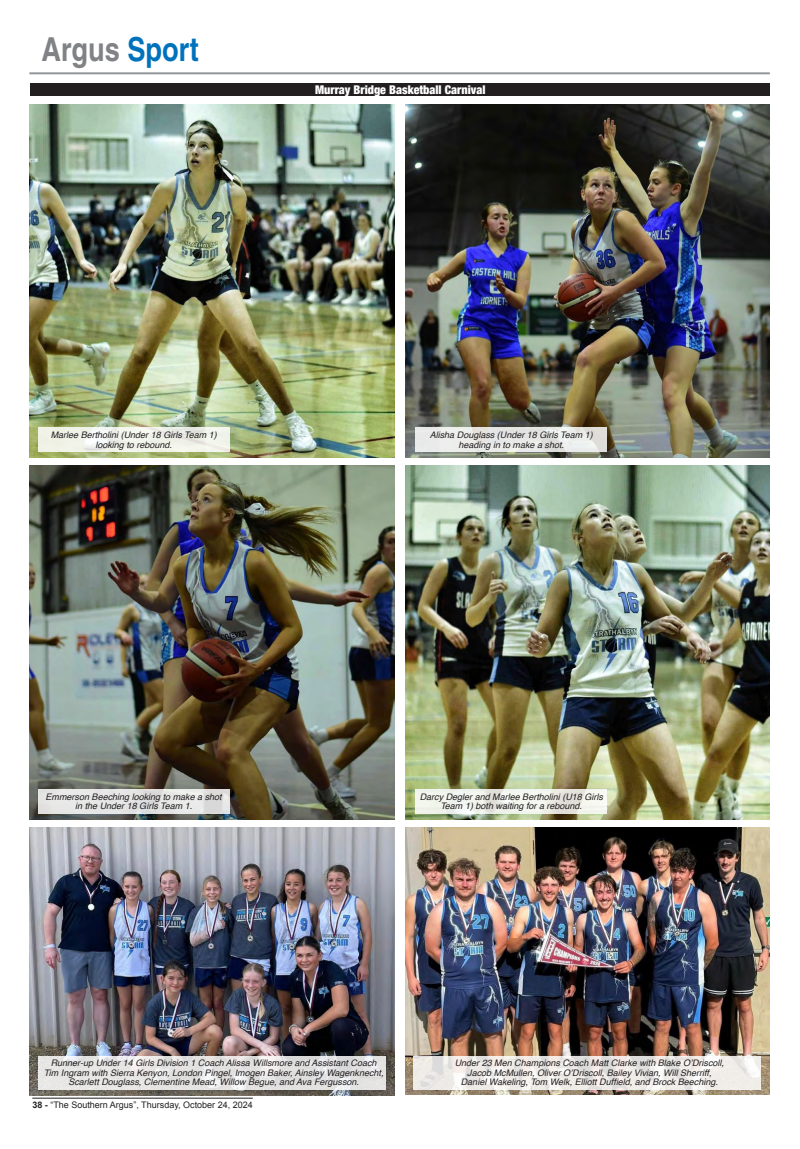
<style>
.page{position:relative;width:800px;height:1149px;background:#fff}
.page>*{position:absolute;margin:0;border:0;box-sizing:border-box;transform-origin:0 0}
.t1{font:700 33px "Nimbus San Con L";color:#808285}
.Subhead_-_SPORT_MAIN{font:900 condensed 12px "Helvetica Neue";color:#fff}
.Sport_Caption_-_CENTRED{font:italic 9px/9.4px "Helvetica";color:#231f20;text-align:center}
.t2{font:9px "Arial";color:#231f20}
.s1{color:#0072bc}
.s2{font-weight:700}
</style>
<div class="page">
<hr style="left:32px;top:1097px;width:221px;height:1px;background:#231f20">
<hr style="left:29px;top:72px;width:740px;height:2px;background:#939598">
<img style="left:29px;top:104px;width:365px;height:353px">
<img style="left:405px;top:104px;width:364px;height:353px">
<img style="left:29px;top:465px;width:365px;height:354px">
<img style="left:29px;top:827px;width:365px;height:267px">
<img style="left:405px;top:466px;width:364px;height:353px">
<img style="left:405px;top:827px;width:364px;height:267px">
<div style="left:31px;top:83px;width:738px;height:13px;background:#231f20"></div>
<svg style="left:38px;top:1055px;width:347px;height:33px;background:#e1e0e0"></svg>
<svg style="left:413px;top:1055px;width:348px;height:33px;fill:#efece7"></svg>
<svg style="left:415px;top:789px;width:192px;height:24px;fill:#f1f4ec"></svg>
<div style="left:38px;top:789px;width:191px;height:24px;background:linear-gradient(to right,#e7e7e6,#e1e2e1)"></div>
<div style="left:415px;top:427px;width:192px;height:24px;background:linear-gradient(to right,#ebeceb,#e5e5e3)"></div>
<svg style="left:38px;top:427px;width:191px;height:24px;fill:#f1f3e9"></svg>
<p class="t1" style="left:41px;top:25px;width:159px">Argus <span class="s1">Sport</span></p>
<p class="Subhead_-_SPORT_MAIN" style="left:315px;top:83px;width:172px">Murray Bridge Basketball Carnival</p>
<p class="Sport_Caption_-_CENTRED" style="left:51px;top:430px;width:167px">Marlee Bertholini (Under 18 Girls Team 1) looking to rebound.</p>
<p class="Sport_Caption_-_CENTRED" style="left:429px;top:430px;width:164px">Alisha Douglass (Under 18 Girls Team 1) heading in to make a shot.</p>
<p class="Sport_Caption_-_CENTRED" style="left:46px;top:792px;width:178px">Emmerson Beeching looking to make a shot in the Under 18 Girls Team 1.</p>
<p class="Sport_Caption_-_CENTRED" style="left:419px;top:792px;width:185px">Darcy Degler and Marlee Bertholini (U18 Girls<br>Team 1) both waiting for a rebound.</p>
<p class="Sport_Caption_-_CENTRED" style="left:44px;top:1058px;width:341px">Runner-up Under 14 Girls Division 1 Coach Alissa Willsmore and Assistant Coach<br>Tim Ingram with Sierra Kenyon, London Pingel, Imogen Baker, Ainsley Wagenknecht,<br>Scarlett Douglass, Clementine Mead, Willow Begue, and Ava Fergusson.</p>
<p class="Sport_Caption_-_CENTRED" style="left:454px;top:1058px;width:271px">Under 23 Men Champions Coach Matt Clarke with Blake O’Driscoll,<br>Jacob McMullen, Oliver O’Driscoll, Bailey Vivian, Will Sherriff,<br>Daniel Wakeling, Tom Welk, Elliott Duffield, and Brock Beeching.</p>
<p class="t2" style="left:32px;top:1098px;width:222px"><span class="s2">38 -</span> “The Southern Argus”, Thursday, October 24, 2024</p>
</div>
